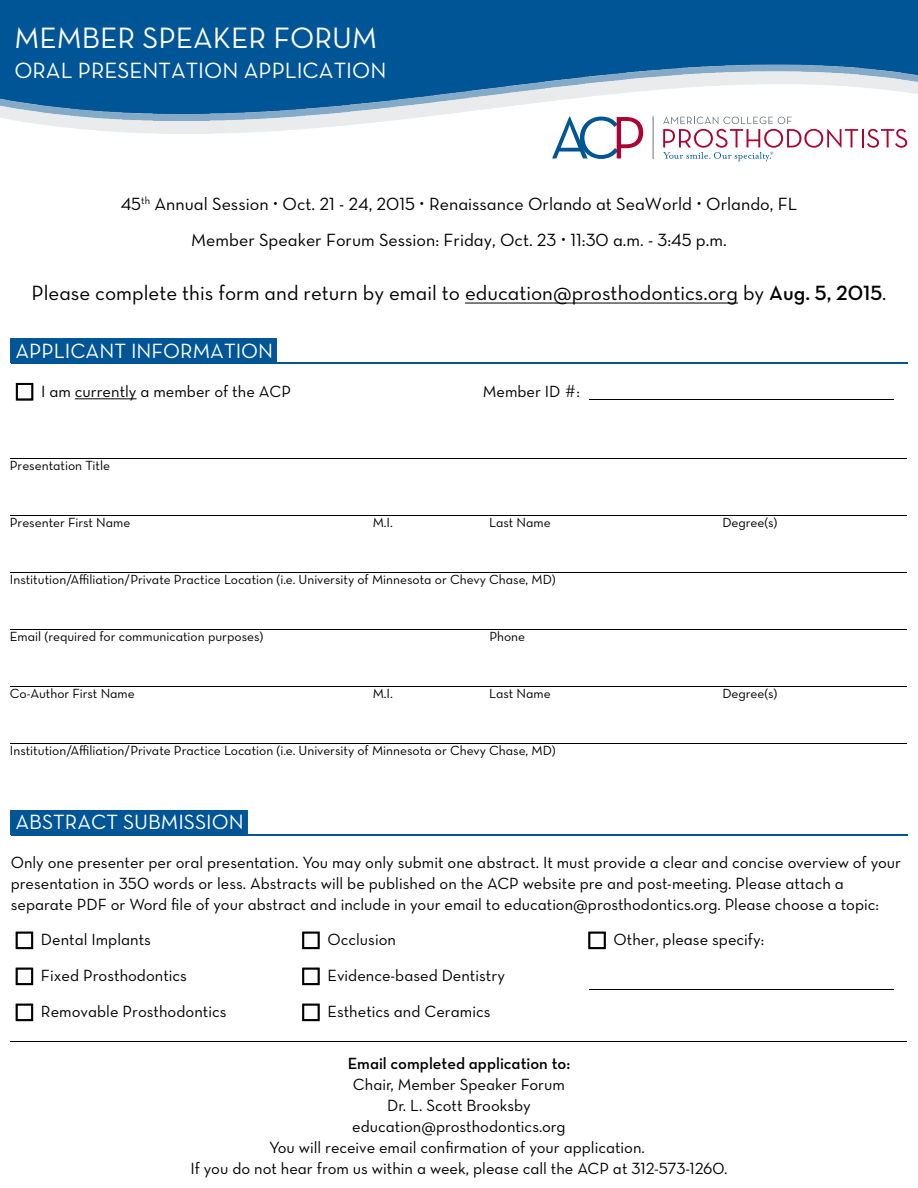
<style>
.page{position:relative;width:918px;height:1188px;background:#fff}
.page>*{position:absolute;margin:0;border:0;box-sizing:border-box;transform-origin:0 0}
.t1{font:30px "Neutra Text Book Alt";color:#fff}
.t2{font:22.5px "Neutra Text Book Alt";color:#fff}
.t3{font:21px "Neutra Text Book Alt";color:#000}
.t4{font:21px "Neutra Text Book Alt";color:#fff}
.t5{font:18px/36px "Neutra Text Book Alt";color:#000;text-align:center}
.t6{font:16.5px/21px "Neutra Text Book Alt";color:#000}
.t7{font:16.5px "Neutra Text Demi Alt";color:#000}
.t8{font:13.5px "Neutra Text Book Alt";color:#000}
.s1{font-size:27px}
.s2{font-family:"Neutra Text Demi Alt"}
.s3{font-family:"Century Gothic"}
</style>
<div class="page">
<hr style="left:589px;top:399px;width:305px;height:1px;background:#000">
<hr style="left:75px;top:399px;width:62px;height:1px;background:#000">
<hr style="left:11px;top:459px;width:896px;height:1px;background:#000">
<hr style="left:11px;top:516px;width:896px;height:1px;background:#000">
<hr style="left:11px;top:572px;width:896px;height:1px;background:#000">
<hr style="left:11px;top:629px;width:896px;height:1px;background:#000">
<hr style="left:11px;top:686px;width:896px;height:1px;background:#000">
<hr style="left:11px;top:743px;width:896px;height:1px;background:#000">
<hr style="left:11px;top:363px;width:897px;height:1px;background:#005596">
<div style="left:11px;top:338px;width:266px;height:25px;background:#005596"></div>
<hr style="left:11px;top:1041px;width:896px;height:1px;background:#000">
<hr style="left:589px;top:989px;width:305px;height:1px;background:#000">
<hr style="left:11px;top:834px;width:897px;height:2px;background:#005596">
<div style="left:11px;top:810px;width:237px;height:24px;background:#005596"></div>
<hr style="left:465px;top:303px;width:273px;height:1px;background:#000">
<hr style="left:653px;top:116px;width:1px;height:43px;background:#6a747b">
<svg style="left:552px;top:134px;width:91px;height:25px"></svg>
<svg style="left:663px;top:134px;width:244px;height:28px"></svg>
<img style="left:21px;top:121px;width:885px;height:13px">
<img style="left:0;top:114px;width:792px;height:7px">
<img style="left:0;top:0;width:918px;height:114px">
<svg style="left:16px;top:383px;width:17px;height:17px"></svg>
<svg style="left:16px;top:932px;width:17px;height:17px"></svg>
<svg style="left:16px;top:968px;width:17px;height:17px"></svg>
<svg style="left:16px;top:1004px;width:17px;height:17px"></svg>
<svg style="left:302px;top:932px;width:18px;height:17px"></svg>
<svg style="left:302px;top:968px;width:18px;height:17px"></svg>
<svg style="left:302px;top:1004px;width:18px;height:17px"></svg>
<svg style="left:588px;top:932px;width:18px;height:17px"></svg>
<h1 class="t1" style="left:14px;top:20px;width:364px">MEMBER SPEAKER FORUM</h1>
<h2 class="t2" style="left:14px;top:57px;width:374px">ORAL PRESENTATION APPLICATION</h2>
<p class="t5" style="left:121px;top:186px;width:678px">45<sup>th</sup> Annual Session <span class="s1">·</span> Oct. 21 - 24, 2015 <span class="s1">·</span> Renaissance Orlando at SeaWorld <span class="s1">·</span> Orlando, FL<br>Member Speaker Forum Session: Friday, Oct. 23 <span class="s1">·</span> 11:30 a.m. - 3:45 p.m.</p>
<p class="t3" style="left:31px;top:280px;width:857px">Please complete this form and return by email to education@prosthodontics.org by <span class="s2">Aug. 5, 2015</span>.</p>
<p class="t4" style="left:15px;top:338px;width:259px">APPLICANT INFORMATION</p>
<p class="t6" style="left:41px;top:380px;width:252px">I am currently a member of the ACP</p>
<p class="t6" style="left:483px;top:380px;width:99px">Member ID <span class="s3">#</span>:</p>
<p class="t8" style="left:10px;top:458px;width:102px">Presentation Title</p>
<p class="t8" style="left:10px;top:515px;width:122px">Presenter First Name</p>
<p class="t8" style="left:373px;top:515px;width:22px">M.I.</p>
<p class="t8" style="left:489px;top:515px;width:63px">Last Name</p>
<p class="t8" style="left:723px;top:515px;width:56px">Degree(s)</p>
<p class="t8" style="left:10px;top:572px;width:547px">Institution/Affiliation/Private Practice Location (i.e. University of Minnesota or Chevy Chase, MD)</p>
<p class="t8" style="left:10px;top:629px;width:255px">Email (required for communication purposes)</p>
<p class="t8" style="left:489px;top:629px;width:37px">Phone</p>
<p class="t8" style="left:10px;top:686px;width:126px">Co-Author First Name</p>
<p class="t8" style="left:373px;top:686px;width:22px">M.I.</p>
<p class="t8" style="left:489px;top:686px;width:63px">Last Name</p>
<p class="t8" style="left:723px;top:686px;width:56px">Degree(s)</p>
<p class="t8" style="left:10px;top:743px;width:547px">Institution/Affiliation/Private Practice Location (i.e. University of Minnesota or Chevy Chase, MD)</p>
<p class="t4" style="left:15px;top:809px;width:230px">ABSTRACT SUBMISSION</p>
<p class="t6" style="left:11px;top:852px;width:892px">Only one presenter per oral presentation. You may only submit one abstract. It must provide a clear and concise overview of your presentation in 350 words or less. Abstracts will be published on the ACP website pre and post-meeting. Please attach a separate PDF or Word file of your abstract and include in your email to education@prosthodontics.org. Please choose a topic:</p>
<p class="t6" style="left:41px;top:921px;width:187px;line-height:36px">Dental Implants<br>Fixed Prosthodontics<br>Removable Prosthodontics</p>
<p class="t6" style="left:327px;top:921px;width:179px;line-height:36px">Occlusion<br>Evidence-based Dentistry<br>Esthetics and Ceramics</p>
<p class="t6" style="left:614px;top:929px;width:152px">Other, please specify:</p>
<p class="t7" style="left:348px;top:1053px;width:224px">Email completed application to:</p>
<p class="t6" style="left:191px;top:1073px;width:538px;text-align:center">Chair, Member Speaker Forum<br>Dr. L. Scott Brooksby<br>education@prosthodontics.org<br>You will receive email confirmation of your application.<br>If you do not hear from us within a week, please call the ACP at 312-573-1260.</p>
</div>
